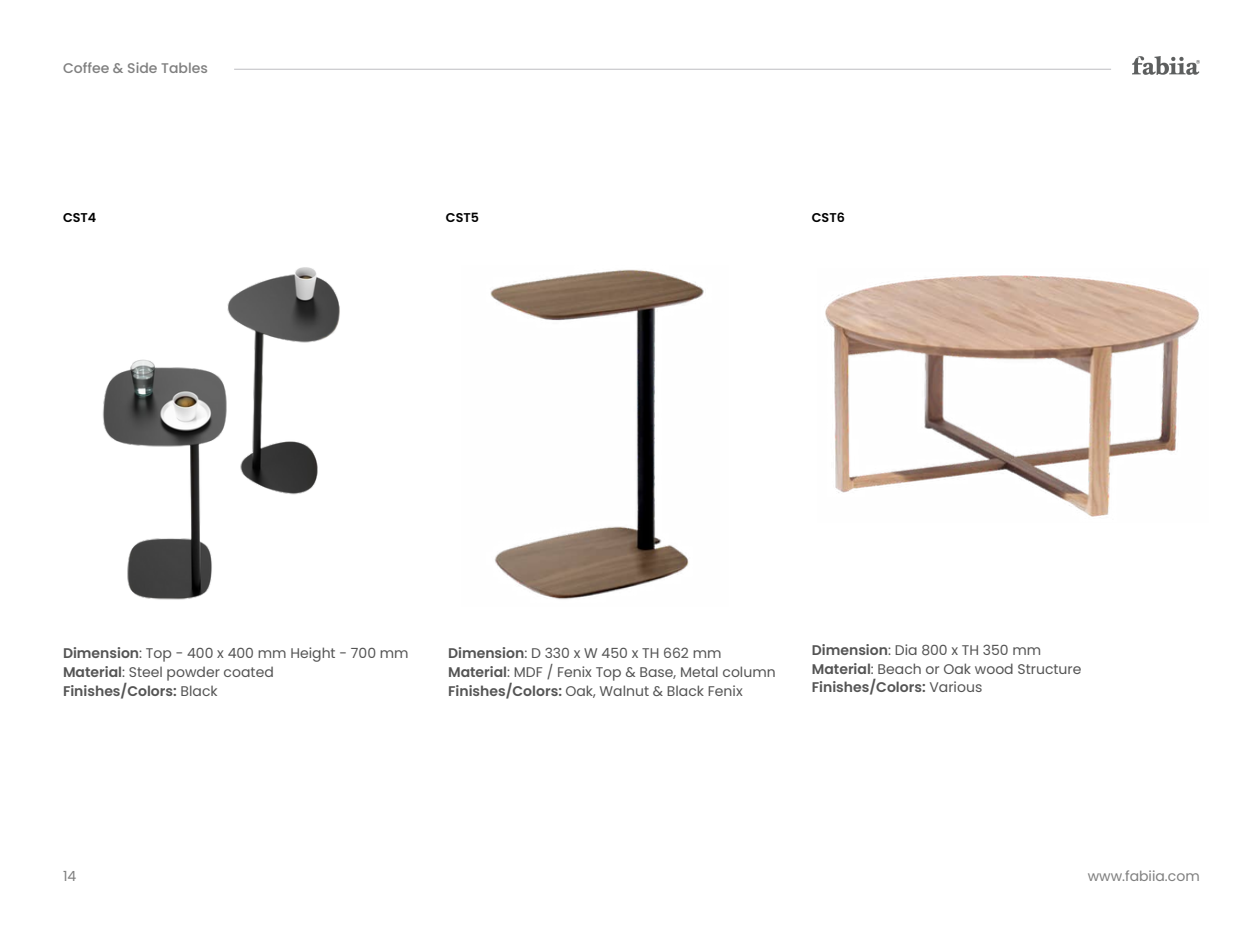
<style>
.page{position:relative;width:1260px;height:945px;background:#fff}
.page>*{position:absolute;margin:0;border:0;box-sizing:border-box;transform-origin:0 0}
.t1{font:14px/18.7px "Poppins";color:#545454}
.t2{font:600 14px "Poppins";color:#545454}
.t3{font:500 14px "Poppins";color:#7f7f7f}
.t4{font:14px "Poppins";color:#7f7f7f}
.t5{font:600 12.78px "Poppins";color:#000}
.s1{font-weight:600}
.s2{font-weight:400}
</style>
<div class="page">
<img style="left:1132px;top:56px;width:67px;height:18px">
<hr style="left:234px;top:69px;width:877px;height:1px;background:#cdcdd0">
<img style="left:102px;top:267px;width:238px;height:333px">
<img style="left:490px;top:269px;width:214px;height:331px">
<img style="left:825px;top:275px;width:374px;height:242px">
<p class="t3" style="left:63px;top:58px;width:146px">Coffee &amp; Side Tables</p>
<p class="t5" style="left:63px;top:209px;width:35px">CST4</p>
<p class="t5" style="left:446px;top:209px;width:35px">CST5</p>
<h1 class="t5" style="left:812px;top:209px;width:35px">CST6</h1>
<h1 class="t1" style="left:63px;top:644px;width:347px"><span class="s1">Dimension</span>: Top - 400 x 400 mm Height - 700 mm</h1>
<p class="t1" style="left:63px;top:663px;width:212px"><span class="s1">Material</span>: Steel powder coated</p>
<p class="t2" style="left:63px;top:681px;width:156px">Finishes/Colors: <span class="s2">Black</span></p>
<p class="t1" style="left:448px;top:644px;width:275px"><span class="s1">Dimension</span>: D 330 x W 450 x TH 662 mm</p>
<p class="t1" style="left:448px;top:663px;width:329px"><span class="s1">Material</span>: MDF / Fenix Top &amp; Base, Metal column</p>
<h1 class="t1" style="left:448px;top:681px;width:296px"><span class="s1">Finishes/Colors:</span> Oak, Walnut &amp; Black Fenix</h1>
<p class="t1" style="left:812px;top:641px;width:231px"><span class="s1">Dimension</span>: Dia 800 x TH 350 mm</p>
<p class="t1" style="left:812px;top:659px;width:271px"><span class="s1">Material</span>: Beach or Oak wood Structure<br><span class="s1">Finishes/Colors:</span> Various</p>
<h2 class="t4" style="left:63px;top:866px;width:15px">14</h2>
<p class="t4" style="left:1088px;top:866px;width:114px">www.fabiia.com</p>
</div>
